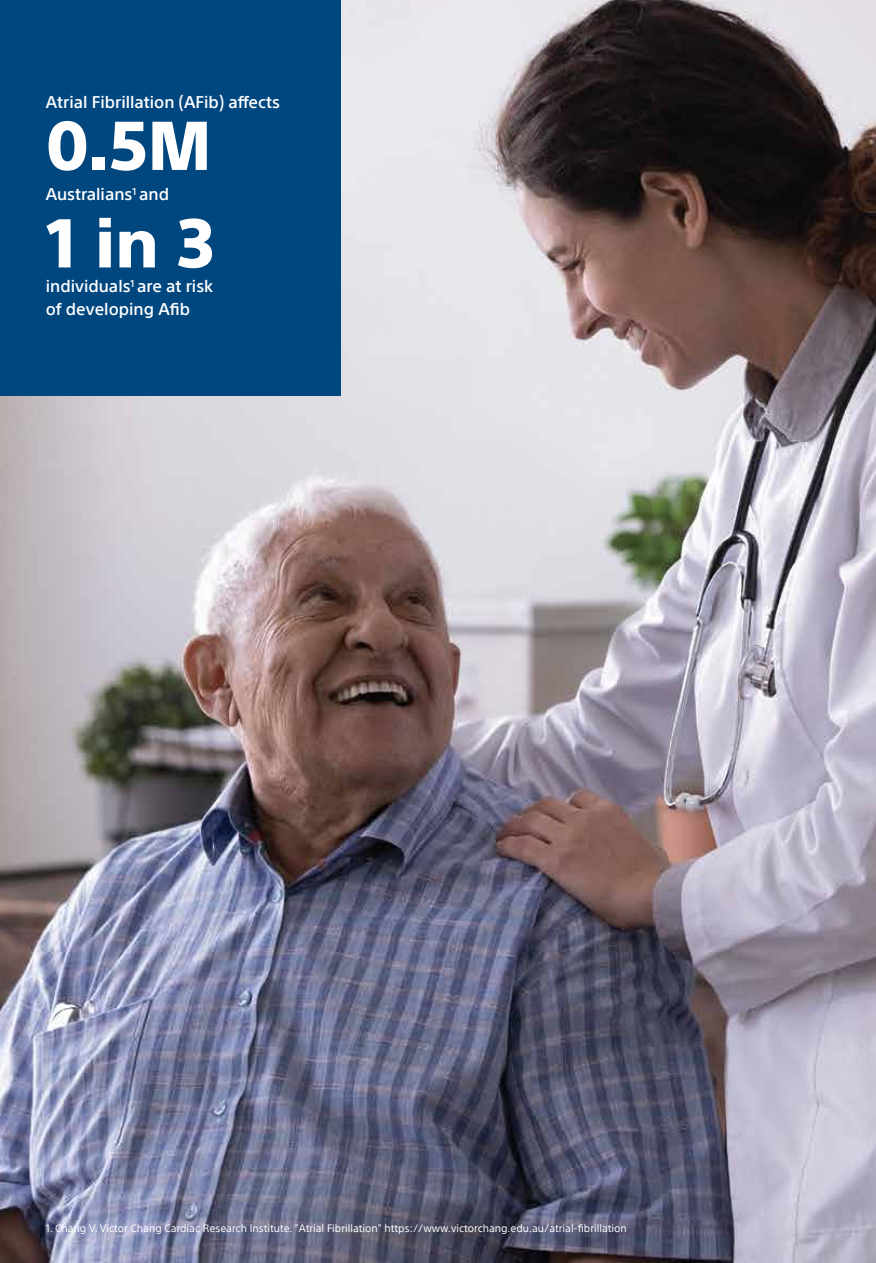
<style>
.page{position:relative;width:876px;height:1263px;background:#fff}
.page>*{position:absolute;margin:0;border:0;box-sizing:border-box;transform-origin:0 0}
.t1{font:800 67.5px "SST";color:#fff}
.t2{font:500 16.5px/22.5px "SST";color:#fff}
.t3{font:10.5px "SST";color:#fff}
</style>
<div class="page">
<img style="left:0;top:0;width:876px;height:1263px">
<div style="left:0;top:0;width:340px;height:395px;background:#00467f"></div>
<h2 class="t2" style="left:46px;top:91px;width:236px">Atrial Fibrillation (AFib) affects</h2>
<h1 class="t1" style="left:46px;top:106px;width:167px">0.5M</h1>
<h2 class="t2" style="left:46px;top:183px;width:125px">Australians<sup>1</sup> and</h2>
<h1 class="t1" style="left:46px;top:203px;width:171px">1 in 3</h1>
<h2 class="t2" style="left:46px;top:275px;width:169px">individuals<sup>1</sup> are at risk of developing Afib</h2>
<p class="t3" style="left:46px;top:1222px;width:582px">1. Chang V. Victor Chang Cardiac Research Institute. "Atrial Fibrillation" https://www.victorchang.edu.au/atrial-fibrillation</p>
</div>
